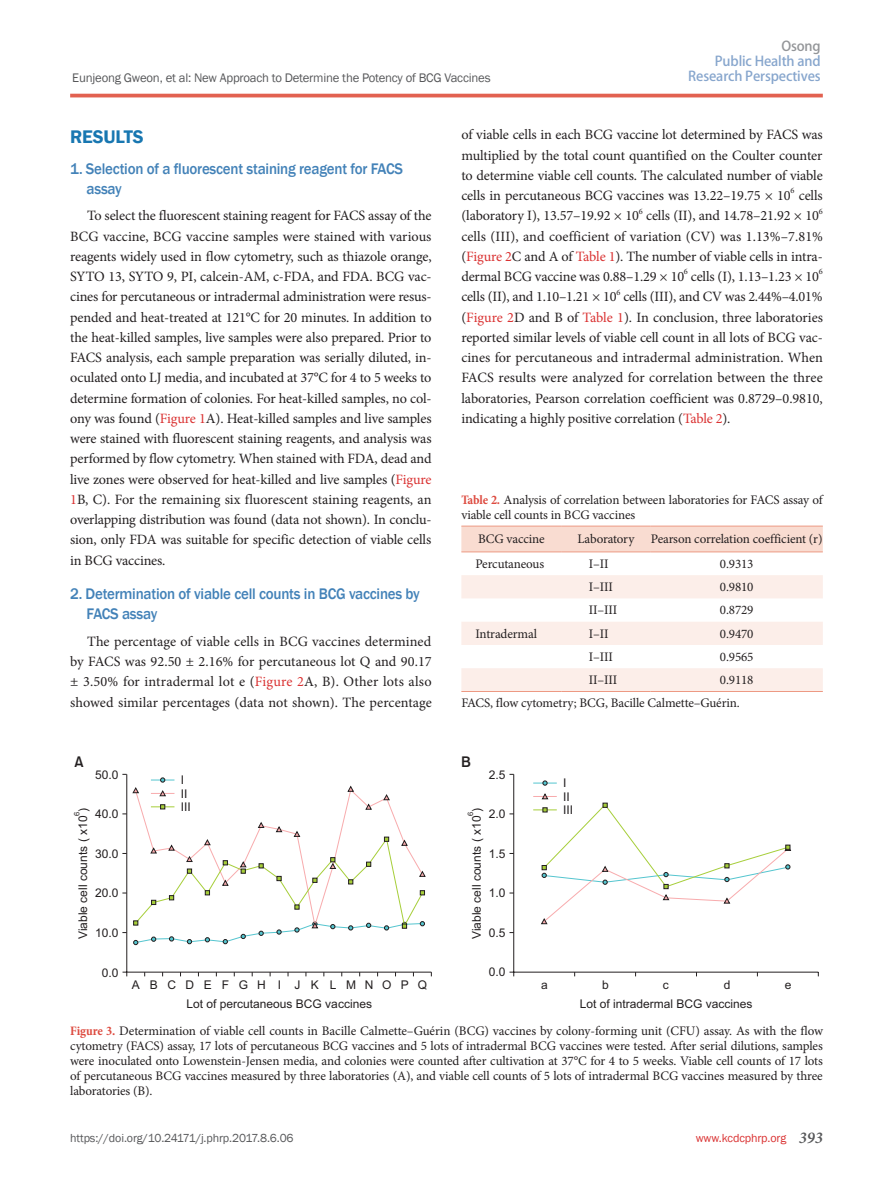
<style>
.page{position:relative;width:893px;height:1191px;background:#fff}
.page>*{position:absolute;margin:0;border:0;box-sizing:border-box;transform-origin:0 0}
.서론{font:600 18.75px "Franklin Gothic";letter-spacing:-.01em;color:#1877b1}
._1__제목{font:500 15.75px/20.2px "Franklin Gothic";letter-spacing:-.015em;color:#4382b8;scale:.95 1}
.t1{font:15px "Gothic 725 BT Bold A";color:#231f20}
.본문{font:14.25px/20.2px "Minion Pro";letter-spacing:-.01em;color:#231f20;text-align:justify}
.t2{font:500 13.5px/15px "Koz Go Pr 6 N";letter-spacing:-.01em;color:#87a6cd;text-align:right}
.t3{font:500 13.5px "Koz Go Pr 6 N";letter-spacing:-.01em;color:#939598}
.표_그림서체{font:13.05px/15px "Minion Pro";letter-spacing:-.01em;color:#231f20;text-align:justify}
.t4{font:12.75px "Franklin Gothic";letter-spacing:-.015em;color:#57585a}
.t5{font:12px/13.4px "Arial";color:#231f20}
.t6{font:12px "Franklin Gothic";letter-spacing:-.01em;color:#57585a}
.t7{font:12px "Franklin Gothic";letter-spacing:-.01em;color:#da3232}
.t8{font:12px "Arial";letter-spacing:.795em;color:#231f20}
.본문-2{font:8.25px "Minion Pro";color:#231f20}
.t9{font:7.5px "Arial";color:#231f20}
.s1{color:#da3232}
.s2{font-weight:700;font-stretch:condensed;color:#dd4b40}
.s3{font-family:"Minion Pro";font-weight:600;font-style:italic;font-size:16.5px;color:#57585a}
</style>
<div class="page">
<hr style="left:70px;top:94px;width:753px;height:3px;background:#e26150">
<svg style="left:122px;top:773px;width:310px;height:200px"></svg>
<svg style="left:509px;top:773px;width:310px;height:204px"></svg>
<svg style="left:533px;top:780px;width:24px;height:5px"></svg>
<svg style="left:122px;top:774px;width:304px;height:171px"></svg>
<svg style="left:533px;top:793px;width:259px;height:131px"></svg>
<svg style="left:461px;top:527px;width:362px;height:164px"></svg>
<hr style="left:461px;top:526px;width:100px;height:1px;background:#ed9983">
<hr style="left:561px;top:526px;width:90px;height:1px;background:#ed9983">
<hr style="left:651px;top:526px;width:172px;height:1px;background:#ed9983">
<hr style="left:461px;top:551px;width:100px;height:1px;background:#ed9983">
<hr style="left:561px;top:551px;width:90px;height:1px;background:#ed9983">
<hr style="left:651px;top:551px;width:172px;height:1px;background:#ed9983">
<hr style="left:461px;top:691px;width:100px;height:1px;background:#ed9983">
<hr style="left:561px;top:691px;width:90px;height:1px;background:#ed9983">
<hr style="left:651px;top:691px;width:172px;height:1px;background:#ed9983">
<p class="t4" style="left:72px;top:70px;width:420px">Eunjeong Gweon, et al: New Approach to Determine the Potency of BCG Vaccines</p>
<p class="t3" style="left:781px;top:39px;width:41px">Osong</p>
<p class="t2" style="left:688px;top:54px;width:134px">Public Health and<br>Research Perspectives</p>
<p class="서론" style="left:70px;top:125px;width:75px">RESULTS</p>
<p class="_1__제목" style="left:87px;top:158px;width:334px;text-indent:-16px">1. Selection of a fluorescent staining reagent for FACS assay</p>
<p class="본문" style="left:70px;top:206px;width:363px;text-indent:17px">To select the fluorescent staining reagent for FACS assay of the BCG vaccine, BCG vaccine samples were stained with various reagents widely used in flow cytometry, such as thiazole orange, SYTO 13, SYTO 9, PI, calcein-AM, c-FDA, and FDA. BCG vac&shy;cines for percutaneous or intradermal administration were resus&shy;pended and heat-treated at 121°C for 20 minutes. In addition to the heat-killed samples, live samples were also prepared. Prior to FACS analysis, each sample preparation was serially diluted, in&shy;oculated onto LJ media, and incubated at 37°C for 4 to 5 weeks to determine formation of colonies. For heat-killed samples, no col&shy;ony was found (<span class="s1">Figure 1</span>A). Heat-killed samples and live samples were stained with fluorescent staining reagents, and analysis was performed by flow cytometry. When stained with FDA, dead and live zones were observed for heat-killed and live samples (<span class="s1">Figure 1</span>B, C). For the remaining six fluorescent staining reagents, an overlapping distribution was found (data not shown). In conclu&shy;sion, only FDA was suitable for specific detection of viable cells in BCG vaccines.</p>
<p class="_1__제목" style="left:87px;top:584px;width:352px;text-indent:-16px">2. Determination of viable cell counts in BCG vaccines by<br>FACS assay</p>
<p class="본문" style="left:70px;top:631px;width:363px;text-indent:17px">The percentage of viable cells in BCG vaccines determined by FACS was 92.50 ± 2.16% for percutaneous lot Q and 90.17 ± 3.50% for intradermal lot e (<span class="s1">Figure 2</span>A, B). Other lots also showed similar percentages (data not shown). The percentage</p>
<p class="본문" style="left:461px;top:125px;width:363px">of viable cells in each BCG vaccine lot determined by FACS was multiplied by the total count quantified on the Coulter counter to determine viable cell counts. The calculated number of viable cells in percutaneous BCG vaccines was 13.22–19.75 × 10</p>
<p class="본문-2" style="left:791px;top:185px;width:5px">6</p>
<p class="본문" style="left:799px;top:185px;width:26px">cells</p>
<p class="본문" style="left:461px;top:206px;width:179px">(laboratory I), 13.57–19.92 × 10</p>
<p class="본문-2" style="left:639px;top:205px;width:5px">6</p>
<p class="본문" style="left:646px;top:206px;width:174px">cells (II), and 14.78–21.92 × 10</p>
<p class="본문-2" style="left:819px;top:205px;width:5px">6</p>
<p class="본문" style="left:461px;top:226px;width:363px">cells (III), and coefficient of variation (CV) was 1.13%–7.81% (<span class="s1">Figure 2</span>C and A of <span class="s1">Table 1</span>). The number of viable cells in intra&shy;dermal BCG vaccine was 0.88–1.29 × 10</p>
<p class="본문-2" style="left:684px;top:266px;width:5px">6</p>
<p class="본문" style="left:691px;top:266px;width:130px">cells (I), 1.13–1.23 × 10</p>
<p class="본문-2" style="left:819px;top:266px;width:5px">6</p>
<p class="본문" style="left:461px;top:287px;width:157px">cells (II), and 1.10–1.21 × 10</p>
<p class="본문-2" style="left:616px;top:286px;width:5px">6</p>
<p class="본문" style="left:461px;top:287px;width:363px;text-indent:162px">cells (III), and CV was 2.44%–4.01% (<span class="s1">Figure 2</span>D and B of <span class="s1">Table 1</span>). In conclusion, three laboratories reported similar levels of viable cell count in all lots of BCG vac&shy;cines for percutaneous and intradermal administration. When FACS results were analyzed for correlation between the three laboratories, Pearson correlation coefficient was 0.8729–0.9810, indicating a highly positive correlation (<span class="s1">Table 2</span>).</p>
<p class="표_그림서체" style="left:461px;top:492px;width:363px"><span class="s2">Table 2.</span> Analysis of correlation between laboratories for FACS assay of viable cell counts in BCG vaccines</p>
<p class="표_그림서체" style="left:478px;top:531px;width:68px">BCG vaccine</p>
<p class="표_그림서체" style="left:577px;top:531px;width:58px">Laboratory</p>
<p class="표_그림서체" style="left:651px;top:531px;width:173px">Pearson correlation coefficient (r)</p>
<p class="표_그림서체" style="left:475px;top:556px;width:70px">Percutaneous</p>
<p class="표_그림서체" style="left:589px;top:556px;width:21px">I–II</p>
<p class="표_그림서체" style="left:720px;top:556px;width:35px">0.9313</p>
<p class="표_그림서체" style="left:589px;top:579px;width:26px">I–III</p>
<p class="표_그림서체" style="left:720px;top:579px;width:35px">0.9810</p>
<p class="표_그림서체" style="left:589px;top:602px;width:30px">II–III</p>
<p class="표_그림서체" style="left:720px;top:602px;width:35px">0.8729</p>
<p class="표_그림서체" style="left:475px;top:626px;width:63px">Intradermal</p>
<p class="표_그림서체" style="left:589px;top:626px;width:21px">I–II</p>
<p class="표_그림서체" style="left:720px;top:626px;width:35px">0.9470</p>
<p class="표_그림서체" style="left:589px;top:649px;width:26px">I–III</p>
<p class="표_그림서체" style="left:720px;top:649px;width:35px">0.9565</p>
<p class="표_그림서체" style="left:589px;top:672px;width:30px">II–III</p>
<p class="표_그림서체" style="left:720px;top:672px;width:35px">0.9118</p>
<p class="표_그림서체" style="left:461px;top:695px;width:280px">FACS, flow cytometry; BCG, Bacille Calmette–Guérin.</p>
<p class="t1" style="left:75px;top:752px;width:11px">A</p>
<p class="t1" style="left:461px;top:752px;width:11px">B</p>
<p class="t5" style="left:95px;top:769px;width:25px">50.0</p>
<p class="t5" style="left:95px;top:808px;width:25px">40.0</p>
<p class="t5" style="left:95px;top:848px;width:25px">30.0</p>
<p class="t5" style="left:95px;top:887px;width:25px">20.0</p>
<p class="t5" style="left:95px;top:927px;width:25px">10.0</p>
<p class="t5" style="left:77px;top:939px;width:133px;rotate:-90deg">Viable cell counts ( x10 )</p>
<p class="t9" style="left:74px;top:815px;width:6px;rotate:-90deg">6</p>
<p class="t5" style="left:102px;top:966px;width:18px">0.0</p>
<p class="t5" style="left:181px;top:774px;width:12px">I<br>II<br>III</p>
<p class="t5" style="left:489px;top:769px;width:18px">2.5</p>
<p class="t5" style="left:489px;top:808px;width:18px">2.0</p>
<p class="t5" style="left:489px;top:848px;width:18px">1.5</p>
<p class="t5" style="left:489px;top:887px;width:18px">1.0</p>
<p class="t5" style="left:489px;top:927px;width:18px">0.5</p>
<p class="t5" style="left:471px;top:939px;width:133px;rotate:-90deg">Viable cell counts ( x10 )</p>
<p class="t9" style="left:468px;top:815px;width:6px;rotate:-90deg">6</p>
<p class="t5" style="left:489px;top:966px;width:18px">0.0</p>
<p class="t5" style="left:563px;top:777px;width:12px">I<br>II<br>III</p>
<p class="t8" style="left:132px;top:980px;width:297px">ABCDEFGH I JKLMNOPQ</p>
<p class="t5" style="left:541px;top:979px;width:8px">a</p>
<p class="t5" style="left:602px;top:979px;width:8px">b</p>
<p class="t5" style="left:663px;top:979px;width:7px">c</p>
<p class="t5" style="left:724px;top:979px;width:8px">d</p>
<p class="t5" style="left:785px;top:979px;width:8px">e</p>
<p class="표_그림서체" style="left:70px;top:1023px;width:754px"><span class="s2">Figure 3.</span> Determination of viable cell counts in Bacille Calmette–Guérin (BCG) vaccines by colony-forming unit (CFU) assay. As with the flow cytometry (FACS) assay, 17 lots of percutaneous BCG vaccines and 5 lots of intradermal BCG vaccines were tested. After serial dilutions, samples were inoculated onto Lowenstein-Jensen media, and colonies were counted after cultivation at 37°C for 4 to 5 weeks. Viable cell counts of 17 lots of percutaneous BCG vaccines measured by three laboratories (A), and viable cell counts of 5 lots of intradermal BCG vaccines measured by three laboratories (B).</p>
<p class="t5" style="left:580px;top:998px;width:174px">Lot of intradermal BCG vaccines</p>
<p class="t5" style="left:187px;top:998px;width:187px">Lot of percutaneous BCG vaccines</p>
<p class="t6" style="left:70px;top:1130px;width:225px">https://doi.org/10.24171/j.phrp.2017.8.6.06</p>
<p class="t7" style="left:696px;top:1130px;width:129px">www.kcdcphrp.org <span class="s3">393</span></p>
</div>
